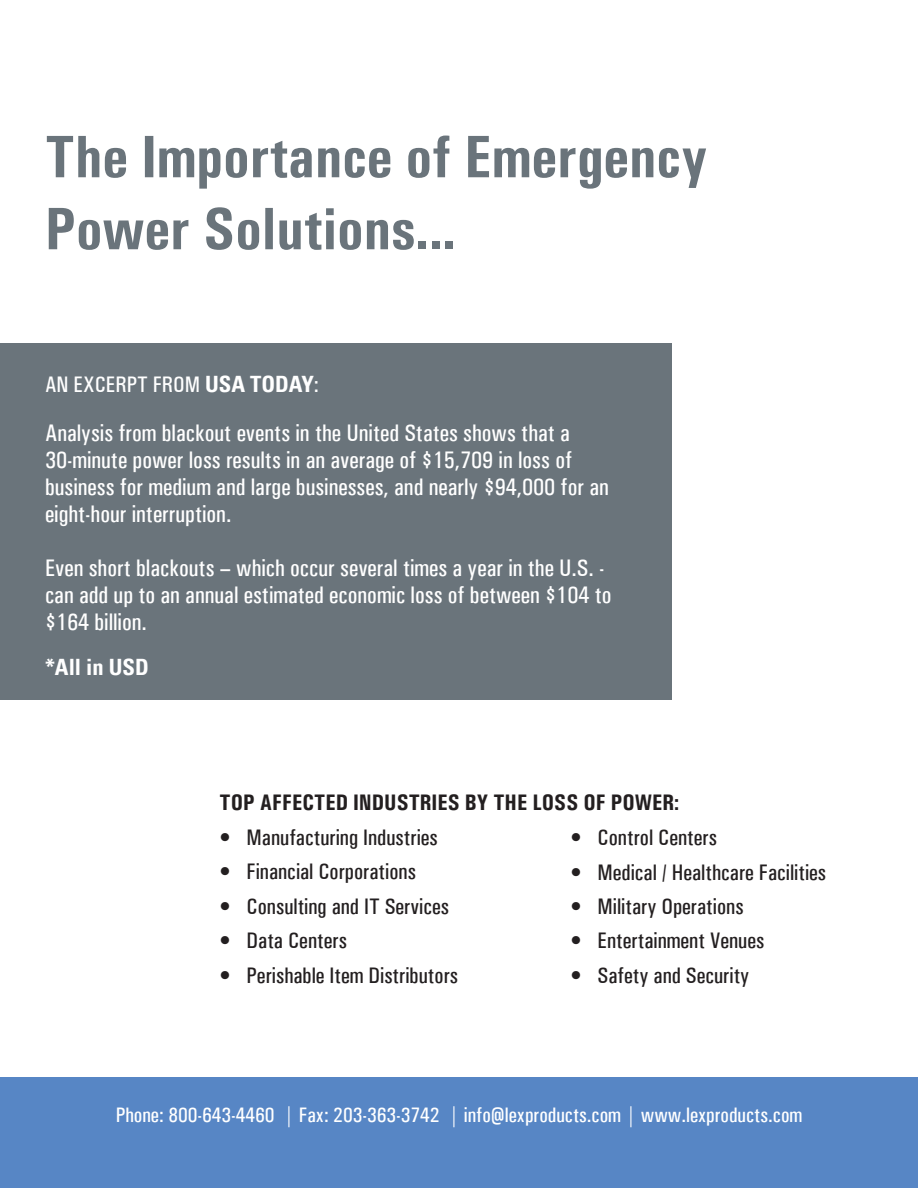
<style>
.page{position:relative;width:918px;height:1188px;background:#fff}
.page>*{position:absolute;margin:0;border:0;box-sizing:border-box;transform-origin:0 0}
.t1{font:700 condensed 60px/72px "Univers";color:#6a747b}
.t2{font:500 condensed 24px/27px "Univers";color:#fff}
.t3{font:500 condensed 22.5px "Univers";color:#231f20}
.t4{font:700 condensed 22.5px "Univers";color:#231f20}
.t5{font:500 condensed 22.5px "Univers";color:#fff}
.t6{font:700 condensed 22.5px "Univers";color:#fff}
.t7{font:500 condensed 21px "Univers";color:#fff}
.s1{font-weight:700}
</style>
<div class="page">
<div style="left:0;top:343px;width:671px;height:356px;background:#6a747b"></div>
<div style="left:0;top:1078px;width:918px;height:110px;background:#5786c5"></div>
<h1 class="t1" style="left:45px;top:120px;width:664px">The Importance of Emergency<br>Power Solutions...</h1>
<p class="t5" style="left:45px;top:371px;width:275px">AN EXCERPT FROM <span class="s1">USA TODAY</span>:</p>
<p class="t2" style="left:45px;top:420px;width:565px">Analysis from blackout events in the United States shows that a 30-minute power loss results in an average of $15,709 in loss of business for medium and large businesses, and nearly $94,000 for an eight-hour interruption.</p>
<p class="t2" style="left:45px;top:555px;width:568px">Even short blackouts – which occur several times a year in the U.S. - can add up to an annual estimated economic loss of between $104 to $164 billion.</p>
<p class="t6" style="left:45px;top:653px;width:105px">*All in USD</p>
<p class="t4" style="left:220px;top:789px;width:461px">TOP AFFECTED INDUSTRIES BY THE LOSS OF POWER:</p>
<p class="t3" style="left:220px;top:824px;width:220px">• Manufacturing Industries</p>
<p class="t3" style="left:220px;top:858px;width:198px">• Financial Corporations</p>
<p class="t3" style="left:220px;top:893px;width:231px">• Consulting and IT Services</p>
<p class="t3" style="left:220px;top:927px;width:129px">• Data Centers</p>
<p class="t3" style="left:220px;top:962px;width:240px">• Perishable Item Distributors</p>
<p class="t3" style="left:571px;top:824px;width:148px">• Control Centers</p>
<p class="t3" style="left:571px;top:859px;width:257px">• Medical / Healthcare Facilities</p>
<p class="t3" style="left:571px;top:893px;width:175px">• Military Operations</p>
<p class="t3" style="left:571px;top:928px;width:195px">• Entertainment Venues</p>
<p class="t3" style="left:571px;top:962px;width:180px">• Safety and Security</p>
<p class="t7" style="left:116px;top:1103px;width:688px">Phone: 800-643-4460 | Fax: 203-363-3742 | info@lexproducts.com | www.lexproducts.com</p>
</div>
